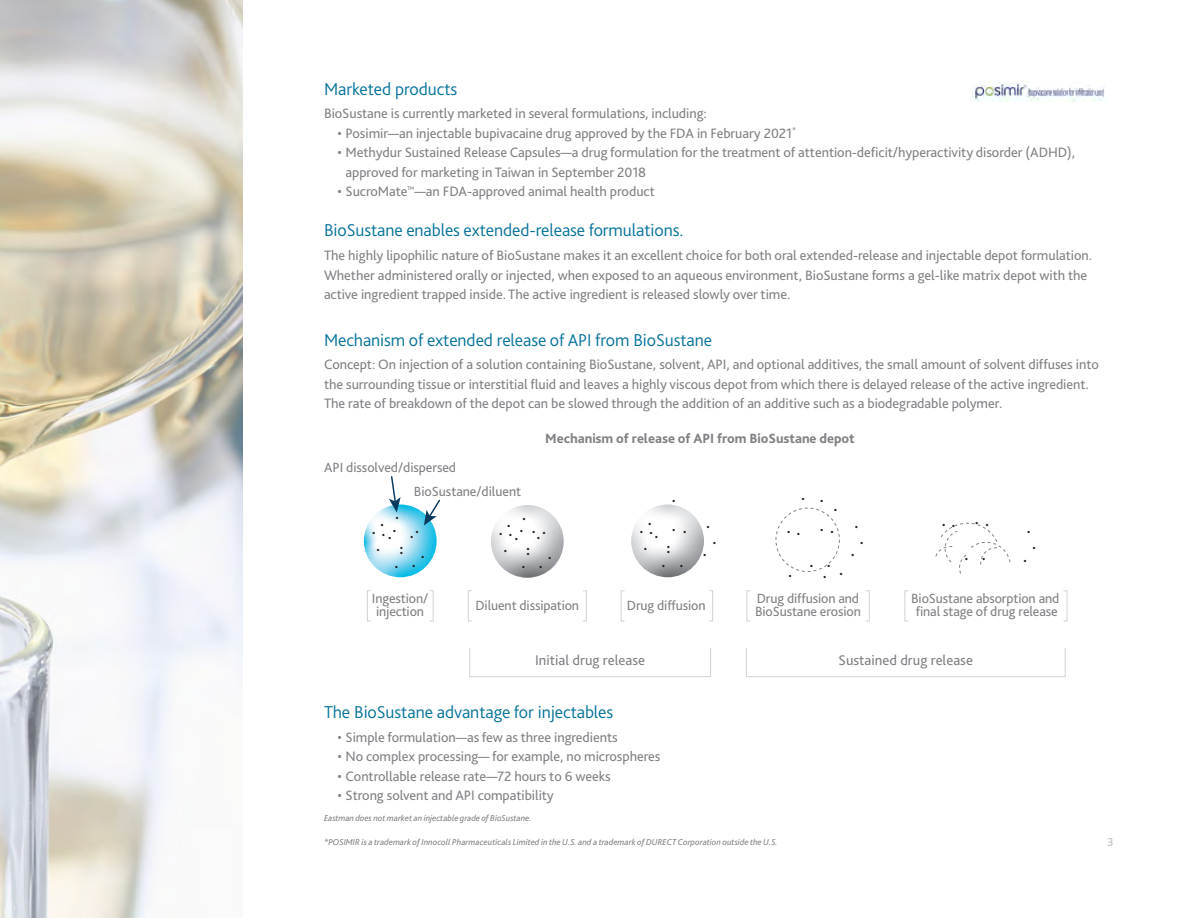
<style>
.page{position:relative;width:1188px;height:918px;background:#fff}
.page>*{position:absolute;margin:0;border:0;box-sizing:border-box;transform-origin:0 0}
.Heading_1{font:300 18px "Bliss Pro";letter-spacing:-.005em;color:#05739a}
.Heading_2{font:300 18px "Bliss Pro";letter-spacing:-.005em;color:#05739a}
.t1{font:14.7px "Bliss Pro";color:#808285}
.List_Paragraph{font:14.25px/19.5px "Bliss Pro";letter-spacing:-.005em;color:#808285}
.Body_Text{font:14.25px "Bliss Pro";letter-spacing:-.005em;color:#808285}
.t2{font:13.95px/13.2px "Bliss Pro";letter-spacing:-.01em;color:#808285}
.t3{font:800 13.95px/29.1px "Bliss Pro";color:#231f20}
.t4{font:800 13.95px "Bliss Pro";letter-spacing:-.005em;color:#808285}
.t5{font:12px "Bliss Pro";color:#bcbdc0}
.t6{font:italic 9px "Bliss Pro";color:#808285}
</style>
<div class="page">
<svg style="left:364px;top:504px;width:73px;height:73px"></svg>
<svg style="left:631px;top:504px;width:73px;height:73px"></svg>
<svg style="left:491px;top:505px;width:73px;height:73px"></svg>
<div style="left:776px;top:508px;width:64px;height:64px;border:1px dashed #808285;border-radius:50%"></div>
<svg style="left:935px;top:522px;width:76px;height:52px"></svg>
<svg style="left:424px;top:499px;width:16px;height:26px"></svg>
<svg style="left:389px;top:476px;width:12px;height:36px"></svg>
<div style="left:469px;top:648px;width:242px;height:29px;border:1px solid #d1d2d4"></div>
<div style="left:746px;top:648px;width:320px;height:29px;border:1px solid #d1d2d4"></div>
<div style="left:747px;top:590px;width:4px;height:31px;border:1px solid #d1d2d4"></div>
<div style="left:865px;top:590px;width:5px;height:31px;border:1px solid #d1d2d4"></div>
<div style="left:905px;top:590px;width:4px;height:31px;border:1px solid #d1d2d4"></div>
<div style="left:1063px;top:590px;width:4px;height:31px;border:1px solid #d1d2d4"></div>
<div style="left:621px;top:590px;width:4px;height:31px;border:1px solid #d1d2d4"></div>
<div style="left:709px;top:590px;width:4px;height:31px;border:1px solid #d1d2d4"></div>
<div style="left:468px;top:590px;width:4px;height:31px;border:1px solid #d1d2d4"></div>
<div style="left:582px;top:590px;width:5px;height:31px;border:1px solid #d1d2d4"></div>
<div style="left:367px;top:590px;width:4px;height:31px;border:1px solid #d1d2d4"></div>
<div style="left:429px;top:590px;width:4px;height:31px;border:1px solid #d1d2d4"></div>
<img style="left:972px;top:81px;width:133px;height:21px">
<svg style="left:0;top:0;width:243px;height:918px"></svg>
<p class="Heading_1" style="left:324px;top:78px;width:135px">Marketed products</p>
<p class="Body_Text" style="left:324px;top:105px;width:384px">BioSustane is currently marketed in several formulations, including:</p>
<p class="List_Paragraph" style="left:337px;top:123px;width:460px">• Posimir—an injectable bupivacaine drug approved by the FDA in February 2021<sup>*</sup></p>
<p class="List_Paragraph" style="left:346px;top:143px;width:731px;text-indent:-8px">• Methydur Sustained Release Capsules—a drug formulation for the treatment of attention-deficit/hyperactivity disorder (ADHD), approved for marketing in Taiwan in September 2018</p>
<p class="List_Paragraph" style="left:337px;top:182px;width:319px">• SucroMate<sup>™</sup>—an FDA-approved animal health product</p>
<p class="Heading_1" style="left:324px;top:219px;width:361px">BioSustane enables extended-release formulations.</p>
<p class="List_Paragraph" style="left:324px;top:245px;width:770px">The highly lipophilic nature of BioSustane makes it an excellent choice for both oral extended-release and injectable depot formulation.<br>Whether administered orally or injected, when exposed to an aqueous environment, BioSustane forms a gel-like matrix depot with the active ingredient trapped inside. The active ingredient is released slowly over time.</p>
<p class="Heading_2" style="left:324px;top:328px;width:390px">Mechanism of extended release of API from BioSustane</p>
<p class="List_Paragraph" style="left:324px;top:355px;width:776px">Concept: On injection of a solution containing BioSustane, solvent, API, and optional additives, the small amount of solvent diffuses into the surrounding tissue or interstitial fluid and leaves a highly viscous depot from which there is delayed release of the active ingredient.<br>The rate of breakdown of the depot can be slowed through the addition of an additive such as a biodegradable polymer.</p>
<p class="t4" style="left:545px;top:429px;width:311px">Mechanism of release of API from BioSustane depot</p>
<p class="t2" style="left:414px;top:455px;width:109px;line-height:23.9px;text-indent:-90px">API dissolved/dispersed<br>BioSustane/diluent</p>
<p class="t3" style="left:672px;top:482px;width:6px">.</p>
<p class="t3" style="left:801px;top:481px;width:24px">. .</p>
<p class="t3" style="left:834px;top:491px;width:6px">.</p>
<p class="t3" style="left:395px;top:499px;width:6px">.</p>
<p class="t3" style="left:522px;top:500px;width:6px">.</p>
<p class="t3" style="left:380px;top:507px;width:6px">.</p>
<p class="t3" style="left:507px;top:507px;width:6px">.</p>
<p class="t3" style="left:372px;top:515px;width:26px">. . .</p>
<p class="t3" style="left:415px;top:514px;width:6px">.</p>
<p class="t3" style="left:410px;top:519px;width:8px">. .</p>
<p class="t3" style="left:388px;top:519px;width:6px">.</p>
<p class="t3" style="left:400px;top:530px;width:6px">.</p>
<p class="t3" style="left:376px;top:531px;width:6px">.</p>
<p class="t3" style="left:400px;top:535px;width:6px">.</p>
<p class="t3" style="left:421px;top:538px;width:6px">.</p>
<p class="t3" style="left:395px;top:549px;width:6px">.</p>
<p class="t3" style="left:508px;top:514px;width:29px">...</p>
<p class="t3" style="left:542px;top:515px;width:6px">.</p>
<p class="t3" style="left:499px;top:516px;width:6px">.</p>
<p class="t3" style="left:537px;top:520px;width:8px">. .</p>
<p class="t3" style="left:515px;top:520px;width:6px">.</p>
<p class="t3" style="left:526px;top:530px;width:6px">.</p>
<p class="t3" style="left:504px;top:532px;width:6px">.</p>
<p class="t3" style="left:526px;top:536px;width:6px">.</p>
<p class="t3" style="left:548px;top:539px;width:6px">.</p>
<p class="t3" style="left:521px;top:549px;width:6px">.</p>
<p class="t3" style="left:648px;top:506px;width:6px">.</p>
<p class="t3" style="left:639px;top:514px;width:15px">. .</p>
<p class="t3" style="left:655px;top:519px;width:6px">.</p>
<p class="t3" style="left:672px;top:511px;width:6px">.</p>
<p class="t3" style="left:683px;top:513px;width:6px">.</p>
<p class="t3" style="left:706px;top:508px;width:6px">.</p>
<p class="t3" style="left:787px;top:515px;width:15px">. .</p>
<p class="t3" style="left:820px;top:512px;width:6px">.</p>
<p class="t3" style="left:830px;top:513px;width:6px">.</p>
<p class="t3" style="left:854px;top:508px;width:6px">.</p>
<p class="t3" style="left:644px;top:531px;width:6px">.</p>
<p class="t3" style="left:666px;top:528px;width:6px">.</p>
<p class="t3" style="left:666px;top:533px;width:6px">.</p>
<p class="t3" style="left:713px;top:524px;width:6px">.</p>
<p class="t3" style="left:703px;top:536px;width:6px">.</p>
<p class="t3" style="left:860px;top:524px;width:6px">.</p>
<p class="t3" style="left:851px;top:537px;width:6px">.</p>
<p class="t3" style="left:975px;top:505px;width:6px">.</p>
<p class="t3" style="left:965px;top:540px;width:23px">. .</p>
<p class="t3" style="left:942px;top:506px;width:6px">.</p>
<p class="t3" style="left:985px;top:506px;width:6px">.</p>
<p class="t3" style="left:951px;top:508px;width:6px">.</p>
<p class="t3" style="left:1027px;top:514px;width:6px">.</p>
<p class="t3" style="left:1032px;top:530px;width:6px">.</p>
<p class="t3" style="left:1023px;top:542px;width:6px">.</p>
<p class="t3" style="left:662px;top:547px;width:6px">.</p>
<p class="t3" style="left:679px;top:547px;width:6px">.</p>
<p class="t3" style="left:810px;top:548px;width:6px">.</p>
<p class="t3" style="left:827px;top:547px;width:6px">.</p>
<p class="t3" style="left:788px;top:558px;width:6px">.</p>
<p class="t3" style="left:823px;top:559px;width:6px">.</p>
<p class="t3" style="left:839px;top:555px;width:6px">.</p>
<p class="t2" style="left:372px;top:591px;width:58px">Ingestion/ injection</p>
<p class="t2" style="left:476px;top:599px;width:105px">Diluent dissipation</p>
<p class="t2" style="left:627px;top:599px;width:80px">Drug diffusion</p>
<p class="t2" style="left:755px;top:591px;width:107px">Drug diffusion and<br>BioSustane erosion</p>
<p class="t1" style="left:535px;top:651px;width:112px">Initial drug release</p>
<p class="t1" style="left:839px;top:651px;width:136px">Sustained drug release</p>
<p class="t2" style="left:911px;top:591px;width:150px;text-align:center">BioSustane absorption and final stage of drug release</p>
<p class="Heading_1" style="left:324px;top:701px;width:291px">The BioSustane advantage for injectables</p>
<p class="List_Paragraph" style="left:337px;top:727px;width:282px">• Simple formulation—as few as three ingredients</p>
<p class="List_Paragraph" style="left:337px;top:747px;width:324px">• No complex processing— for example, no microspheres</p>
<p class="List_Paragraph" style="left:337px;top:766px;width:275px">• Controllable release rate—72 hours to 6 weeks</p>
<p class="List_Paragraph" style="left:337px;top:786px;width:218px">• Strong solvent and API compatibility</p>
<p class="t6" style="left:324px;top:813px;width:209px">Eastman does not market an injectable grade of BioSustane.</p>
<p class="t6" style="left:324px;top:836px;width:455px">*POSIMIR is a trademark of Innocoll Pharmaceuticals Limited in the U.S. and a trademark of DURECT Corporation outside the U.S.</p>
<p class="t5" style="left:1107px;top:835px;width:8px">3</p>
</div>
